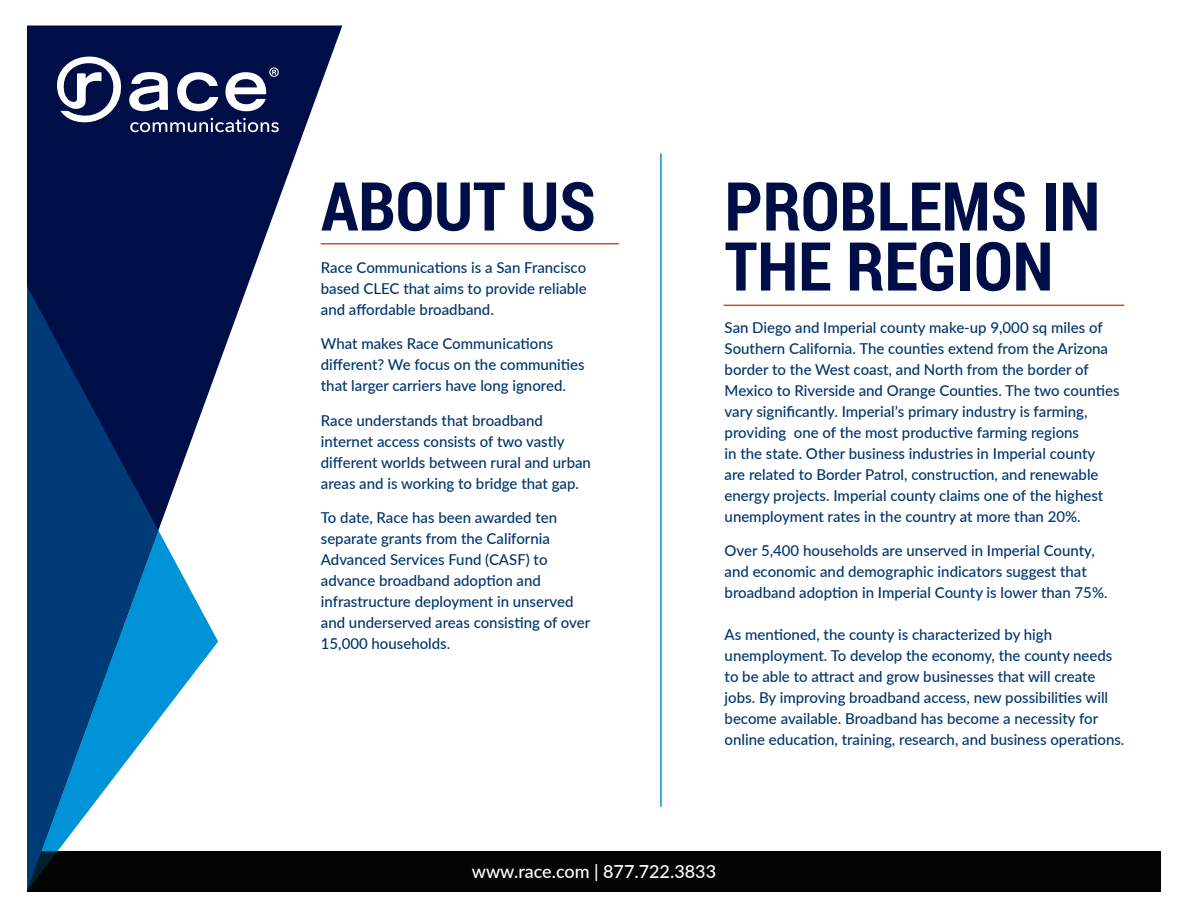
<style>
.page{position:relative;width:1188px;height:918px;background:#fff}
.page>*{position:absolute;margin:0;border:0;box-sizing:border-box;transform-origin:0 0}
.t1{font:700 67.5px "Roboto Condensed";color:#000e47}
.t2{font:500 18px "Lato";color:#fff}
.t3{font:500 15px/21px "Lato";color:#00356d}
</style>
<div class="page">
<div style="left:27px;top:852px;width:1134px;height:40px;background:#040503"></div>
<svg style="left:27px;top:25px;width:315px;height:827px"></svg>
<svg style="left:158px;top:530px;width:60px;height:322px"></svg>
<svg style="left:27px;top:286px;width:131px;height:605px;background:#154b80"></svg>
<svg style="left:55px;top:56px;width:68px;height:67px"></svg>
<svg style="left:129px;top:72px;width:39px;height:40px"></svg>
<svg style="left:177px;top:72px;width:41px;height:40px"></svg>
<svg style="left:130px;top:118px;width:149px;height:14px;background:#47517a"></svg>
<svg style="left:225px;top:68px;width:54px;height:44px"></svg>
<hr style="left:660px;top:153px;width:2px;height:654px;background:#0092d8">
<hr style="left:321px;top:243px;width:298px;height:1px;background:#d14f27">
<hr style="left:724px;top:305px;width:400px;height:1px;background:#d14f27">
<h1 class="t1" style="left:321px;top:159px;width:276px">ABOUT US</h1>
<h1 class="t1" style="left:725px;top:159px;width:377px">PROBLEMS IN</h1>
<p class="t3" style="left:321px;top:256px;width:267px">Race Communications is a San Francisco based CLEC that aims to provide reliable</p>
<h1 class="t1" style="left:725px;top:219px;width:330px">THE REGION</h1>
<p class="t3" style="left:321px;top:298px;width:175px">and affordable broadband.</p>
<p class="t3" style="left:321px;top:333px;width:265px">What makes Race Communications different? We focus on the communities that larger carriers have long ignored.</p>
<p class="t3" style="left:321px;top:409px;width:272px">Race understands that broadband internet access consists of two vastly different worlds between rural and urban areas and is working to bridge that gap.</p>
<p class="t3" style="left:321px;top:507px;width:271px">To date, Race has been awarded ten separate grants from the California Advanced Services Fund (CASF) to advance broadband adoption and infrastructure deployment in unserved and underserved areas consisting of over 15,000 households.</p>
<p class="t3" style="left:725px;top:316px;width:397px">San Diego and Imperial county make-up 9,000 sq miles of Southern California. The counties extend from the Arizona border to the West coast, and North from the border of Mexico to Riverside and Orange Counties. The two counties vary significantly. Imperial’s primary industry is farming, providing one of the most productive farming regions<br>in the state. Other business industries in Imperial county are related to Border Patrol, construction, and renewable energy projects. Imperial county claims one of the highest unemployment rates in the country at more than 20%.</p>
<p class="t3" style="left:725px;top:540px;width:385px">Over 5,400 households are unserved in Imperial County, and economic and demographic indicators suggest that broadband adoption in Imperial County is lower than 75%.</p>
<p class="t3" style="left:725px;top:624px;width:401px">As mentioned, the county is characterized by high unemployment. To develop the economy, the county needs to be able to attract and grow businesses that will create jobs. By improving broadband access, new possibilities will become available. Broadband has become a necessity for online education, training, research, and business operations.</p>
<p class="t2" style="left:472px;top:859px;width:246px">www.race.com | 877.722.3833</p>
</div>
